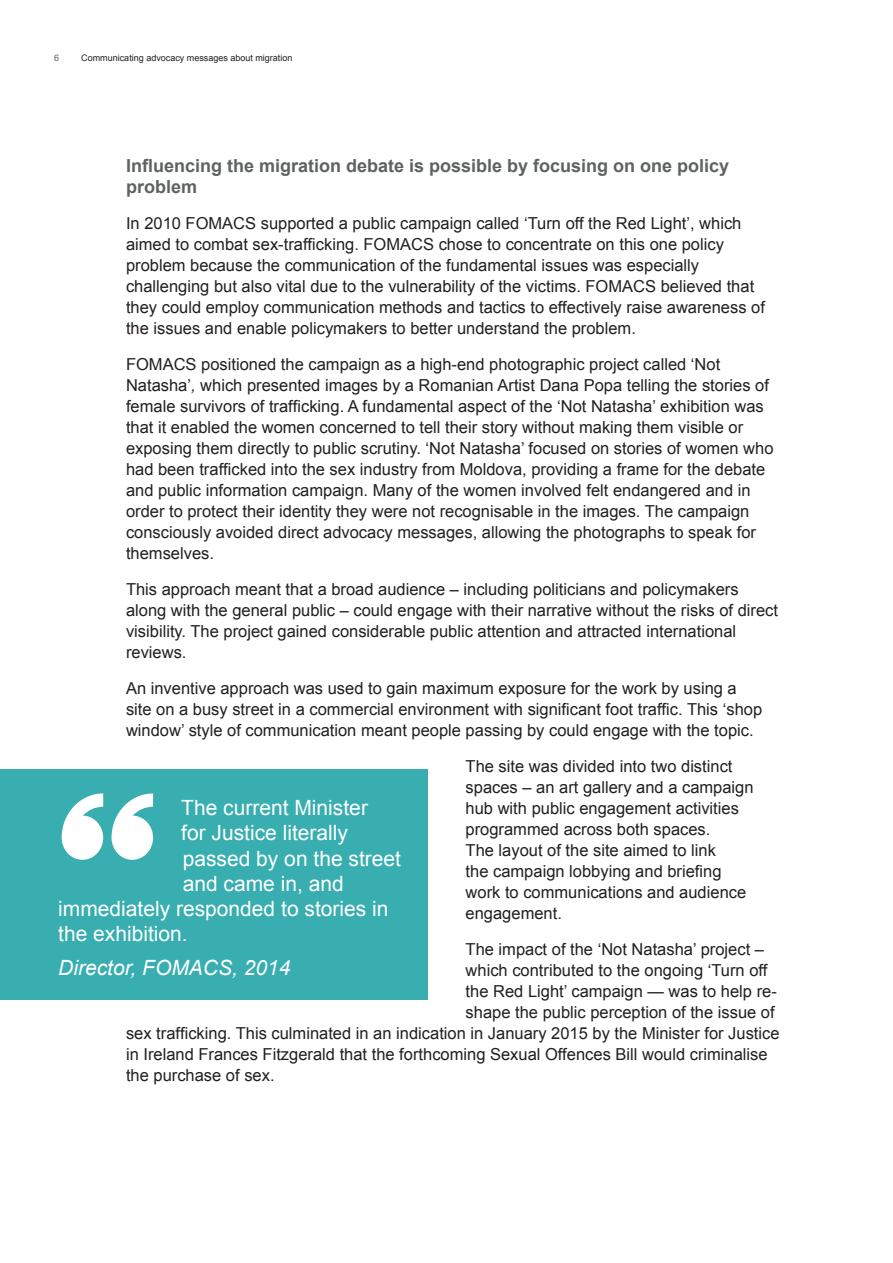
<style>
.page{position:relative;width:893px;height:1263px;background:#fff}
.page>*{position:absolute;margin:0;border:0;box-sizing:border-box;transform-origin:0 0}
.t1{font:21px "Arial";color:#fff}
.t2{font:italic 21px "Arial";color:#fff}
.t3{font:700 18px/21px "Arial";color:#5e6261}
.t4{font:16.5px/21px "Arial";color:#231f20}
.t5{font:9px "Arial";color:#231f20}
.s1{font-style:italic}
</style>
<div class="page">
<hr style="left:892px;top:632px;width:1px;height:631px;background:#39aeb0">
<div style="left:0;top:770px;width:427px;height:230px;background:#39aeb0"></div>
<svg style="left:62px;top:793px;width:91px;height:67px"></svg>
<p class="t5" style="left:54px;top:52px;width:7px">6</p>
<p class="t5" style="left:81px;top:52px;width:213px">Communicating advocacy messages about migration</p>
<p class="t3" style="left:126px;top:156px;width:605px">Influencing the migration debate is possible by focusing on one policy problem</p>
<p class="t4" style="left:126px;top:213px;width:640px">In 2010 FOMACS supported a public campaign called ‘Turn off the Red Light’, which aimed to combat sex-trafficking. FOMACS chose to concentrate on this one policy problem because the communication of the fundamental issues was especially challenging but also vital due to the vulnerability of the victims. FOMACS believed that they could employ communication methods and tactics to effectively raise awareness of the issues and enable policymakers to better understand the problem.</p>
<p class="t4" style="left:126px;top:354px;width:649px">FOMACS positioned the campaign as a high-end photographic project called ‘Not Natasha’<span class="s1">,</span> which presented images by a Romanian Artist Dana Popa telling the stories of female survivors of trafficking. A fundamental aspect of the ‘Not Natasha’ exhibition was that it enabled the women concerned to tell their story without making them visible or exposing them directly to public scrutiny. ‘Not Natasha’ focused on stories of women who had been trafficked into the sex industry from Moldova, providing a frame for the debate and public information campaign. Many of the women involved felt endangered and in order to protect their identity they were not recognisable in the images. The campaign consciously avoided direct advocacy messages, allowing the photographs to speak for themselves.</p>
<p class="t4" style="left:126px;top:579px;width:654px">This approach meant that a broad audience – including politicians and policymakers along with the general public – could engage with their narrative without the risks of direct visibility. The project gained considerable public attention and attracted international reviews.</p>
<p class="t4" style="left:126px;top:678px;width:638px">An inventive approach was used to gain maximum exposure for the work by using a site on a busy street in a commercial environment with significant foot traffic. This ‘shop window’ style of communication meant people passing by could engage with the topic.</p>
<p class="t4" style="left:466px;top:756px;width:289px">The site was divided into two distinct spaces – an art gallery and a campaign hub with public engagement activities programmed across both spaces.<br>The layout of the site aimed to link<br>the campaign lobbying and briefing work to communications and audience engagement.</p>
<p class="t4" style="left:466px;top:939px;width:300px">The impact of the ‘Not Natasha’ project –</p>
<p class="t4" style="left:466px;top:960px;width:303px">which contributed to the ongoing ‘Turn off</p>
<p class="t4" style="left:466px;top:981px;width:313px">the Red Light’ campaign — was to help re-</p>
<p class="t4" style="left:466px;top:1002px;width:311px">shape the public perception of the issue of</p>
<p class="t4" style="left:126px;top:1023px;width:655px">sex trafficking. This culminated in an indication in January 2015 by the Minister for Justice</p>
<p class="t4" style="left:126px;top:1044px;width:643px">in Ireland Frances Fitzgerald that the forthcoming Sexual Offences Bill would criminalise</p>
<p class="t4" style="left:126px;top:1065px;width:150px">the purchase of sex.</p>
<p class="t1" style="left:181px;top:794px;width:188px">The current Minister</p>
<p class="t1" style="left:181px;top:819px;width:168px">for Justice literally</p>
<p class="t1" style="left:183px;top:844px;width:220px">passed by on the street</p>
<p class="t1" style="left:183px;top:869px;width:163px">and came in, and</p>
<p class="t1" style="left:58px;top:895px;width:332px">immediately responded to stories in</p>
<p class="t1" style="left:58px;top:920px;width:131px">the exhibition.</p>
<p class="t2" style="left:58px;top:954px;width:234px">Director, FOMACS, 2014</p>
</div>
